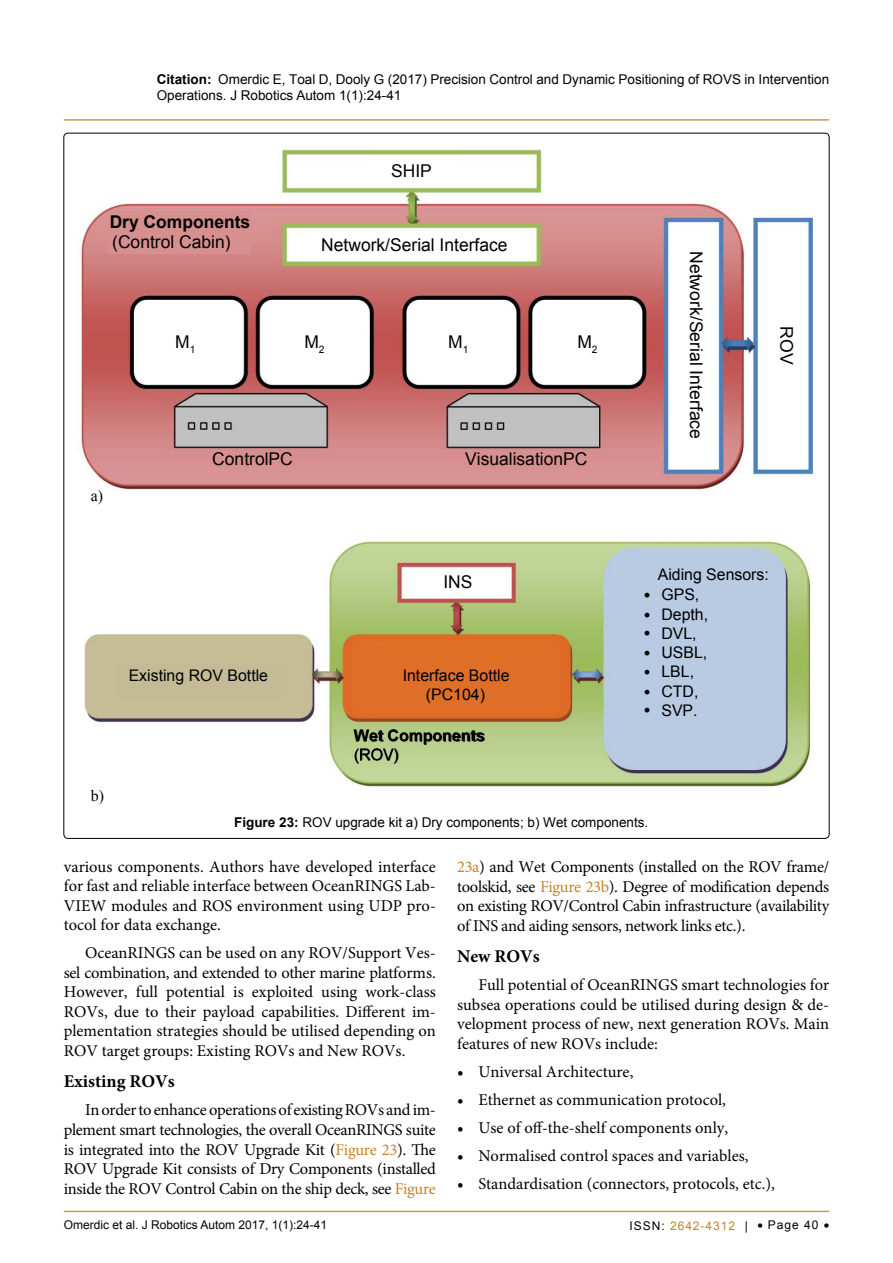
<style>
.page{position:relative;width:893px;height:1263px;background:#fff}
.page>*{position:absolute;margin:0;border:0;box-sizing:border-box;transform-origin:0 0}
.t1{font:19.2px/19.2px "Arial";color:#000;text-align:justify}
.t2{font:700 18px "Minion Pro";color:#000}
.t3{font:17.55px "Arial";color:#000}
.t4{font:700 17.55px "Arial";color:#000}
.t5{font:17.4px "Arial";color:#000}
.t6{font:16.5px/19.5px "Minion Pro";color:#000;text-align:justify}
.t7{font:16.05px/19.4px "Arial";color:#000;text-align:center}
.t8{font:700 16.05px "Arial";color:#000}
.t9{font:15.9px "Times New Roman";color:#010101}
.t10{font:13.5px/16.2px "Arial";color:#000}
.t11{font:12px "Arial";color:#000}
.t12{font:12px "Arial";letter-spacing:.08em;color:#cb812a}
.s1{font-weight:700}
.s2{color:#cb812a}
.s3{color:#000}
</style>
<div class="page">
<hr style="left:64px;top:1211px;width:765px;height:1px;background:#cb812a">
<hr style="left:64px;top:119px;width:765px;height:2px;background:#cb812a">
<img style="left:75px;top:148px;width:739px;height:342px">
<img style="left:84px;top:537px;width:727px;height:250px">
<div style="left:212px;top:451px;width:81px;height:15px;background:#d79090"></div>
<div style="left:463px;top:452px;width:126px;height:17px;background:#d79090"></div>
<div style="left:108px;top:211px;width:143px;height:43px;background:#d79090"></div>
<div style="left:372px;top:157px;width:83px;height:26px;background:#fff"></div>
<div style="left:308px;top:232px;width:217px;height:26px;background:#fff"></div>
<div style="left:154px;top:319px;width:51px;height:45px;background:#fff"></div>
<div style="left:297px;top:324px;width:41px;height:37px;background:#fff"></div>
<div style="left:436px;top:319px;width:46px;height:51px;background:#fff"></div>
<div style="left:557px;top:326px;width:56px;height:38px;background:#fff"></div>
<div style="left:683px;top:244px;width:25px;height:203px;background:#fff"></div>
<div style="left:776px;top:319px;width:22px;height:60px;background:#fff"></div>
<div style="left:436px;top:570px;width:50px;height:23px;background:#fff"></div>
<div style="left:619px;top:560px;width:155px;height:175px;background:#b8cbe3"></div>
<div style="left:117px;top:664px;width:165px;height:32px;background:#c4bb96"></div>
<div style="left:358px;top:646px;width:196px;height:65px;background:#df6e26"></div>
<p class="t10" style="left:157px;top:71px;width:674px"><span class="s1">Citation:</span> Omerdic E, Toal D, Dooly G (2017) Precision Control and Dynamic Positioning of ROVS in Intervention<br>Operations. J Robotics Autom 1(1):24-41</p>
<p class="t4" style="left:110px;top:211px;width:142px">Dry Components</p>
<p class="t3" style="left:112px;top:230px;width:120px">(Control Cabin)</p>
<p class="t3" style="left:391px;top:159px;width:42px">SHIP</p>
<p class="t3" style="left:321px;top:233px;width:188px">Network/Serial Interface</p>
<p class="t3" style="left:175px;top:330px;width:22px">M<sub>1</sub></p>
<p class="t3" style="left:304px;top:330px;width:22px">M<sub>2</sub></p>
<p class="t3" style="left:448px;top:330px;width:22px">M<sub>1</sub></p>
<p class="t3" style="left:577px;top:330px;width:22px">M<sub>2</sub></p>
<p class="t9" style="left:91px;top:485px;width:14px">a)</p>
<p class="t3" style="left:212px;top:447px;width:82px">ControlPC</p>
<p class="t3" style="left:465px;top:447px;width:124px">VisualisationPC</p>
<p class="t5" style="left:708px;top:251px;width:189px;rotate:90deg">Network/Serial Interface</p>
<p class="t5" style="left:798px;top:326px;width:40px;rotate:90deg">ROV</p>
<p class="t9" style="left:91px;top:785px;width:15px">b)</p>
<p class="t3" style="left:443px;top:570px;width:31px">INS</p>
<p class="t7" style="left:129px;top:666px;width:141px">Existing ROV Bottle</p>
<p class="t7" style="left:403px;top:666px;width:108px;line-height:18.6px">Interface Bottle (PC104)</p>
<p class="t8" style="left:354px;top:725px;width:132px">Wet Components</p>
<p class="t7" style="left:354px;top:745px;width:46px">(ROV)</p>
<p class="t1" style="left:644px;top:586px;width:8px">• • • • • • •</p>
<p class="t7" style="left:658px;top:565px;width:113px;text-align:left">Aiding Sensors:<br>GPS,<br>Depth,<br>DVL,<br>USBL,<br>LBL,<br>CTD,<br>SVP.</p>
<p class="t10" style="left:234px;top:815px;width:416px"><span class="s1">Figure 23:</span> ROV upgrade kit a) Dry components; b) Wet components.</p>
<p class="t6" style="left:64px;top:857px;width:374px">various components. Authors have developed interface for fast and reliable interface between OceanRINGS Lab-VIEW modules and ROS environment using UDP pro&shy;tocol for data exchange.</p>
<p class="t6" style="left:64px;top:943px;width:374px;text-indent:21px">OceanRINGS can be used on any ROV/Support Ves&shy;sel combination, and extended to other marine platforms.<br>However, full potential is exploited using work-class ROVs, due to their payload capabilities. Different im&shy;plementation strategies should be utilised depending on ROV target groups: Existing ROVs and New ROVs.</p>
<p class="t2" style="left:64px;top:1068px;width:113px">Existing ROVs</p>
<p class="t6" style="left:64px;top:1100px;width:374px;text-indent:21px">In order to enhance operations of existing ROVs and im&shy;plement smart technologies, the overall OceanRINGS suite is integrated into the ROV Upgrade Kit (<span class="s2">Figure 23</span>). The ROV Upgrade Kit consists of Dry Components (installed inside the ROV Control Cabin on the ship deck, see <span class="s2">Figure</span></p>
<p class="t6" style="left:457px;top:857px;width:374px"><span class="s2">23a</span>) and Wet Components (installed on the ROV frame/ toolskid, see <span class="s2">Figure 23b</span>). Degree of modification depends on existing ROV/Control Cabin infrastructure (availability of INS and aiding sensors, network links etc.).</p>
<p class="t2" style="left:457px;top:944px;width:84px">New ROVs</p>
<p class="t6" style="left:457px;top:975px;width:374px;text-indent:21px">Full potential of OceanRINGS smart technologies for subsea operations could be utilised during design &amp; de&shy;velopment process of new, next generation ROVs. Main features of new ROVs include:</p>
<p class="t6" style="left:457px;top:1062px;width:178px"><span class="s1">•</span> Universal Architecture,</p>
<p class="t6" style="left:457px;top:1090px;width:270px"><span class="s1">•</span> Ethernet as communication protocol,</p>
<p class="t6" style="left:457px;top:1118px;width:273px"><span class="s1">•</span> Use of off-the-shelf components only,</p>
<p class="t6" style="left:457px;top:1146px;width:293px"><span class="s1">•</span> Normalised control spaces and variables,</p>
<p class="t6" style="left:457px;top:1174px;width:319px"><span class="s1">•</span> Standardisation (connectors, protocols, etc.),</p>
<p class="t11" style="left:64px;top:1217px;width:265px">Omerdic et al. J Robotics Autom 2017, 1(1):24-41</p>
<p class="t12" style="left:630px;top:1217px;width:120px"><span class="s3">ISSN:</span> 2642-4312 <span class="s3">|</span></p>
<p class="t11" style="left:757px;top:1217px;width:73px">• Page 40 •</p>
</div>
